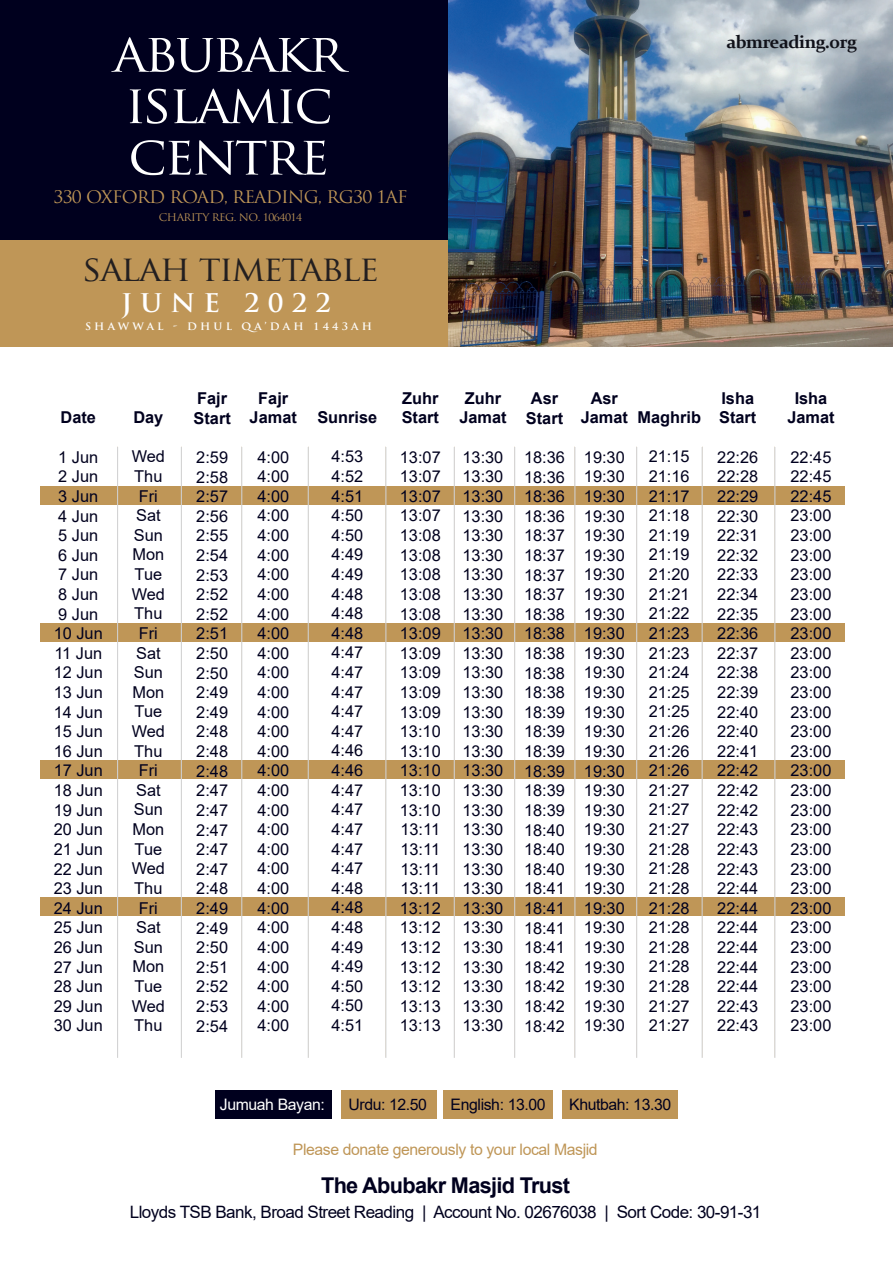
<style>
.page{position:relative;width:893px;height:1263px;background:#fff}
.page>*{position:absolute;margin:0;border:0;box-sizing:border-box;transform-origin:0 0}
.t1{font:52.5px/51.4px "Trajan Pro";letter-spacing:-.05em;color:#fff;scale:1.04 1}
.t2{font:34.8px "Trajan Pro";letter-spacing:-.05em;color:#231f20;scale:1.04 1}
.t3{font:700 25.05px "Trajan Pro";letter-spacing:.3em;color:#fff;scale:1.05 1}
.t4{font:700 21.75px "Arial";letter-spacing:-.03em;color:#00001e}
.t5{font:700 18.15px "Constantia";letter-spacing:-.025em;color:#101119}
.t6{font:17.1px "Arial";letter-spacing:-.03em;color:#00001e}
.t7{font:16.95px "Trajan Pro";letter-spacing:-.05em;color:#bf9657;scale:1.04 1}
.t8{font:16.35px/19.6px "Arial";color:#00001e;text-align:justify}
.t9{font:700 16.35px/19.6px "Arial";color:#00001e;text-align:center}
.t10{font:15.75px "Arial";letter-spacing:-.025em;color:#bf9657}
.t11{font:15.75px "Arial";letter-spacing:-.025em;color:#00001e}
.t12{font:15.75px "Arial";letter-spacing:-.025em;color:#fff}
.t13{font:10.2px "Trajan Pro";letter-spacing:-.05em;color:#bf9657;scale:1.04 1}
.t14{font:700 10.05px "Trajan Pro";letter-spacing:.3em;color:#fff;scale:1.05 1}
</style>
<div class="page">
<div style="left:40px;top:623px;width:805px;height:18px;background:#bf9657"></div>
<div style="left:40px;top:486px;width:805px;height:18px;background:#bf9657"></div>
<div style="left:40px;top:760px;width:805px;height:19px;background:#bf9657"></div>
<div style="left:40px;top:897px;width:805px;height:19px;background:#bf9657"></div>
<hr style="left:117px;top:447px;width:1px;height:611px;background:#d1d2d4">
<hr style="left:181px;top:447px;width:1px;height:611px;background:#d1d2d4">
<hr style="left:454px;top:447px;width:1px;height:611px;background:#d1d2d4">
<hr style="left:308px;top:447px;width:1px;height:611px;background:#d1d2d4">
<hr style="left:241px;top:447px;width:1px;height:611px;background:#d1d2d4">
<hr style="left:514px;top:447px;width:1px;height:611px;background:#d1d2d4">
<hr style="left:636px;top:447px;width:1px;height:611px;background:#d1d2d4">
<hr style="left:702px;top:447px;width:1px;height:611px;background:#d1d2d4">
<hr style="left:574px;top:447px;width:1px;height:611px;background:#d1d2d4">
<hr style="left:774px;top:447px;width:1px;height:611px;background:#d1d2d4">
<hr style="left:385px;top:447px;width:1px;height:611px;background:#d1d2d4">
<div style="left:562px;top:1090px;width:115px;height:28px;background:#bf9657"></div>
<div style="left:443px;top:1090px;width:109px;height:28px;background:#bf9657"></div>
<div style="left:341px;top:1090px;width:96px;height:28px;background:#bf9657"></div>
<div style="left:215px;top:1090px;width:116px;height:28px;background:#00001e"></div>
<img style="left:448px;top:0;width:445px;height:347px">
<div style="left:0;top:1px;width:448px;height:347px;background:#bf9657"></div>
<div style="left:0;top:0;width:448px;height:239px;background:#00001e"></div>
<h1 class="t1" style="left:113px;top:26px;width:225px">abubakr islamic centre</h1>
<p class="t7" style="left:54px;top:186px;width:342px">330 OXFORD ROAD, READING, RG30 1AF</p>
<p class="t13" style="left:159px;top:211px;width:139px">CHARITY REG. NO. 1064014</p>
<h2 class="t2" style="left:83px;top:246px;width:286px">salah timetable</h2>
<h3 class="t3" style="left:121px;top:288px;width:201px">JUNE 2022</h3>
<p class="t14" style="left:85px;top:321px;width:275px">SHAWWAL - DHUL QA’DAH 1443AH</p>
<p class="t5" style="left:726px;top:29px;width:132px">abmreading.org</p>
<p class="t9" style="left:61px;top:408px;width:37px">Date</p>
<p class="t8" style="left:54px;top:447px;width:51px;text-align:left">1 Jun<br>2 Jun<br>3 Jun<br>4 Jun<br>5 Jun<br>6 Jun<br>7 Jun<br>8 Jun<br>9 Jun<br>10 Jun<br>11 Jun<br>12 Jun<br>13 Jun<br>14 Jun<br>15 Jun<br>16 Jun<br>17 Jun<br>18 Jun<br>19 Jun<br>20 Jun<br>21 Jun<br>22 Jun<br>23 Jun<br>24 Jun<br>25 Jun<br>26 Jun<br>27 Jun<br>28 Jun<br>29 Jun<br>30 Jun</p>
<p class="t9" style="left:133px;top:408px;width:31px">Day</p>
<p class="t8" style="left:132px;top:447px;width:35px;text-align:center">Wed<br>Thu<br>Fri<br>Sat<br>Sun<br>Mon<br>Tue<br>Wed<br>Thu<br>Fri<br>Sat<br>Sun<br>Mon<br>Tue<br>Wed<br>Thu<br>Fri<br>Sat<br>Sun<br>Mon<br>Tue<br>Wed<br>Thu<br>Fri<br>Sat<br>Sun<br>Mon<br>Tue<br>Wed<br>Thu</p>
<p class="t9" style="left:194px;top:389px;width:39px;text-align:left">Fajr<br>Start</p>
<p class="t8" style="left:196px;top:447px;width:33px">2:59<br>2:58<br>2:57<br>2:56<br>2:55<br>2:54<br>2:53<br>2:52<br>2:52<br>2:51<br>2:50<br>2:50<br>2:49<br>2:49<br>2:48<br>2:48<br>2:48<br>2:47<br>2:47<br>2:47<br>2:47<br>2:47<br>2:48<br>2:49<br>2:49<br>2:50<br>2:51<br>2:52<br>2:53<br>2:54</p>
<p class="t9" style="left:250px;top:388px;width:49px">Fajr<br>Jamat</p>
<p class="t8" style="left:257px;top:447px;width:33px">4:00<br>4:00<br>4:00<br>4:00<br>4:00<br>4:00<br>4:00<br>4:00<br>4:00<br>4:00<br>4:00<br>4:00<br>4:00<br>4:00<br>4:00<br>4:00<br>4:00<br>4:00<br>4:00<br>4:00<br>4:00<br>4:00<br>4:00<br>4:00<br>4:00<br>4:00<br>4:00<br>4:00<br>4:00<br>4:00</p>
<p class="t9" style="left:317px;top:408px;width:61px">Sunrise</p>
<p class="t8" style="left:331px;top:447px;width:33px">4:53<br>4:52<br>4:51<br>4:50<br>4:50<br>4:49<br>4:49<br>4:48<br>4:48<br>4:48<br>4:47<br>4:47<br>4:47<br>4:47<br>4:47<br>4:46<br>4:46<br>4:47<br>4:47<br>4:47<br>4:47<br>4:47<br>4:48<br>4:48<br>4:48<br>4:49<br>4:49<br>4:50<br>4:50<br>4:51</p>
<p class="t9" style="left:402px;top:388px;width:39px;text-align:left">Zuhr<br>Start</p>
<p class="t8" style="left:400px;top:447px;width:42px">13:07<br>13:07<br>13:07<br>13:07<br>13:08<br>13:08<br>13:08<br>13:08<br>13:08<br>13:09<br>13:09<br>13:09<br>13:09<br>13:09<br>13:10<br>13:10<br>13:10<br>13:10<br>13:10<br>13:11<br>13:11<br>13:11<br>13:11<br>13:12<br>13:12<br>13:12<br>13:12<br>13:12<br>13:13<br>13:13</p>
<p class="t9" style="left:459px;top:388px;width:49px">Zuhr<br>Jamat</p>
<p class="t8" style="left:462px;top:447px;width:42px">13:30<br>13:30<br>13:30<br>13:30<br>13:30<br>13:30<br>13:30<br>13:30<br>13:30<br>13:30<br>13:30<br>13:30<br>13:30<br>13:30<br>13:30<br>13:30<br>13:30<br>13:30<br>13:30<br>13:30<br>13:30<br>13:30<br>13:30<br>13:30<br>13:30<br>13:30<br>13:30<br>13:30<br>13:30<br>13:30</p>
<p class="t9" style="left:526px;top:389px;width:39px">Asr<br>Start</p>
<p class="t8" style="left:524px;top:447px;width:42px">18:36<br>18:36<br>18:36<br>18:36<br>18:37<br>18:37<br>18:37<br>18:37<br>18:38<br>18:38<br>18:38<br>18:38<br>18:38<br>18:39<br>18:39<br>18:39<br>18:39<br>18:39<br>18:39<br>18:40<br>18:40<br>18:40<br>18:41<br>18:41<br>18:41<br>18:41<br>18:42<br>18:42<br>18:42<br>18:42</p>
<p class="t9" style="left:581px;top:388px;width:49px">Asr<br>Jamat</p>
<p class="t8" style="left:584px;top:447px;width:42px">19:30<br>19:30<br>19:30<br>19:30<br>19:30<br>19:30<br>19:30<br>19:30<br>19:30<br>19:30<br>19:30<br>19:30<br>19:30<br>19:30<br>19:30<br>19:30<br>19:30<br>19:30<br>19:30<br>19:30<br>19:30<br>19:30<br>19:30<br>19:30<br>19:30<br>19:30<br>19:30<br>19:30<br>19:30<br>19:30</p>
<p class="t9" style="left:637px;top:408px;width:65px">Maghrib</p>
<p class="t8" style="left:649px;top:447px;width:42px">21:15<br>21:16<br>21:17<br>21:18<br>21:19<br>21:19<br>21:20<br>21:21<br>21:22<br>21:23<br>21:23<br>21:24<br>21:25<br>21:25<br>21:26<br>21:26<br>21:26<br>21:27<br>21:27<br>21:27<br>21:28<br>21:28<br>21:28<br>21:28<br>21:28<br>21:28<br>21:28<br>21:28<br>21:27<br>21:27</p>
<p class="t9" style="left:719px;top:388px;width:39px;text-align:left">Isha<br>Start</p>
<p class="t8" style="left:717px;top:447px;width:42px">22:26<br>22:28<br>22:29<br>22:30<br>22:31<br>22:32<br>22:33<br>22:34<br>22:35<br>22:36<br>22:37<br>22:38<br>22:39<br>22:40<br>22:40<br>22:41<br>22:42<br>22:42<br>22:42<br>22:43<br>22:43<br>22:43<br>22:44<br>22:44<br>22:44<br>22:44<br>22:44<br>22:44<br>22:43<br>22:43</p>
<p class="t9" style="left:787px;top:388px;width:49px">Isha<br>Jamat</p>
<p class="t8" style="left:790px;top:447px;width:42px">22:45<br>22:45<br>22:45<br>23:00<br>23:00<br>23:00<br>23:00<br>23:00<br>23:00<br>23:00<br>23:00<br>23:00<br>23:00<br>23:00<br>23:00<br>23:00<br>23:00<br>23:00<br>23:00<br>23:00<br>23:00<br>23:00<br>23:00<br>23:00<br>23:00<br>23:00<br>23:00<br>23:00<br>23:00<br>23:00</p>
<p class="t12" style="left:220px;top:1094px;width:107px">Jumuah Bayan:</p>
<p class="t11" style="left:348px;top:1094px;width:80px">Urdu: 12.50</p>
<p class="t11" style="left:451px;top:1094px;width:96px">English: 13.00</p>
<p class="t11" style="left:569px;top:1094px;width:104px">Khutbah: 13.30</p>
<p class="t10" style="left:293px;top:1139px;width:306px">Please donate generously to your local Masjid</p>
<h3 class="t4" style="left:321px;top:1169px;width:250px">The Abubakr Masjid Trust</h3>
<p class="t6" style="left:130px;top:1200px;width:633px">Lloyds TSB Bank, Broad Street Reading | Account No. 02676038 | Sort Code: 30-91-31</p>
</div>
